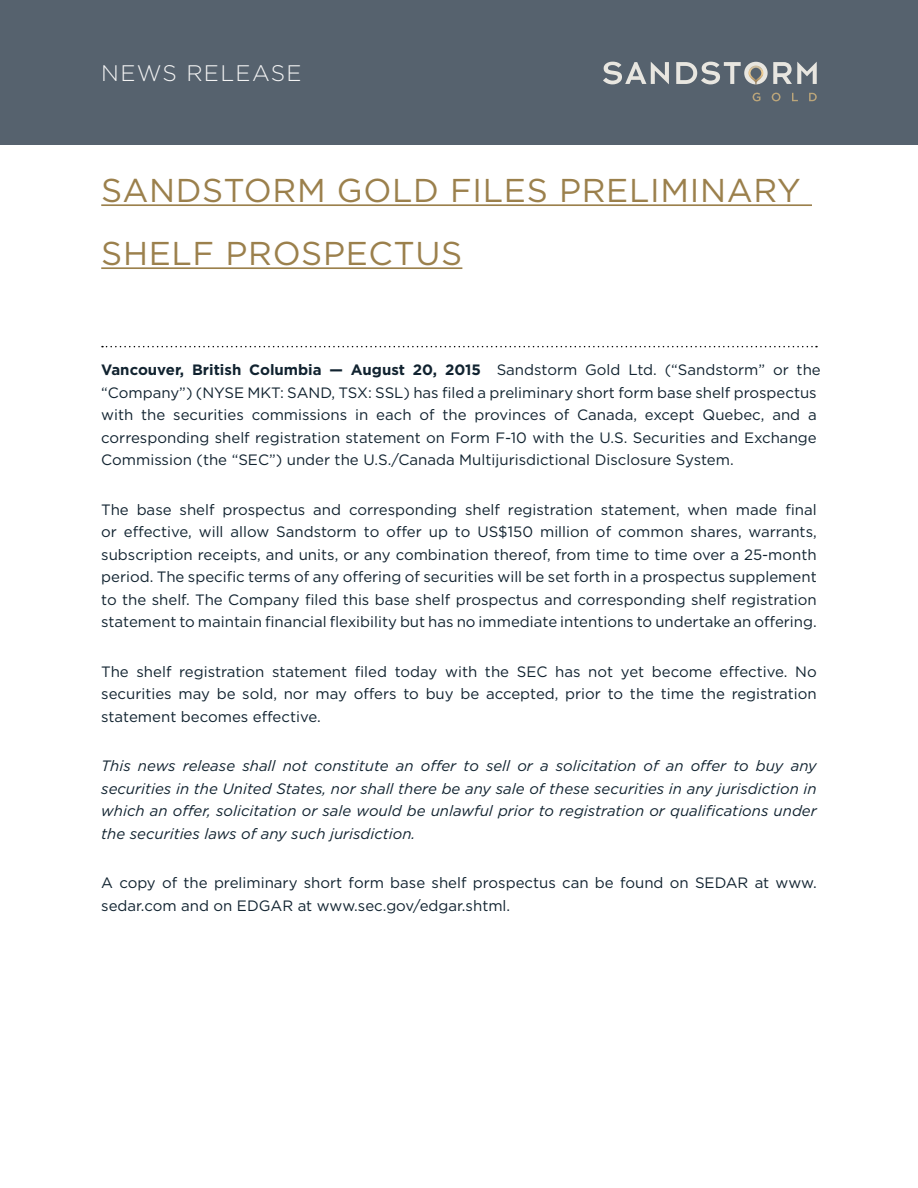
<style>
.page{position:relative;width:918px;height:1188px;background:#fff}
.page>*{position:absolute;margin:0;border:0;box-sizing:border-box;transform-origin:0 0}
.t1{font:33px/63px "Gotham";letter-spacing:.02em;color:#9b804c}
.t2{font:300 22.5px "Gotham";letter-spacing:.06em;color:#f4f4f4}
.Body{font:15px/22.5px "Gotham";color:#112330}
.Body-2{font:italic 15px/22.5px "Gotham";color:#112330;text-align:justify}
.s1{font-weight:700}
</style>
<div class="page">
<div style="left:0;top:0;width:918px;height:144px;background:#56626e"></div>
<svg style="left:676px;top:62px;width:141px;height:22px"></svg>
<svg style="left:603px;top:62px;width:66px;height:22px"></svg>
<svg style="left:753px;top:93px;width:7px;height:8px"></svg>
<svg style="left:772px;top:93px;width:9px;height:8px"></svg>
<svg style="left:792px;top:93px;width:6px;height:8px"></svg>
<svg style="left:809px;top:93px;width:8px;height:8px"></svg>
<hr style="left:101px;top:204px;width:711px;height:2px;background:#9b804c">
<svg style="left:102px;top:346px;width:715px;height:1px"></svg>
<hr style="left:101px;top:267px;width:361px;height:2px;background:#9b804c">
<h2 class="t2" style="left:101px;top:59px;width:202px">NEWS RELEASE</h2>
<p class="t1" style="left:101px;top:158px;width:701px">SANDSTORM GOLD FILES PRELIMINARY<br>SHELF PROSPECTUS</p>
<p class="Body" style="left:101px;top:358px;width:721px"><span class="s1">Vancouver, British Columbia — August 20, 2015</span> Sandstorm Gold Ltd. (“Sandstorm” or the “Company”) (NYSE MKT: SAND, TSX: SSL) has filed a preliminary short form base shelf prospectus with the securities commissions in each of the provinces of Canada, except Quebec, and a corresponding shelf registration statement on Form F-10 with the U.S. Securities and Exchange Commission (the “SEC”) under the U.S./Canada Multijurisdictional Disclosure System.</p>
<p class="Body" style="left:101px;top:498px;width:717px;text-align:justify">The base shelf prospectus and corresponding shelf registration statement, when made final or effective, will allow Sandstorm to offer up to US$150 million of common shares, warrants, subscription receipts, and units, or any combination thereof, from time to time over a 25-month period. The specific terms of any offering of securities will be set forth in a prospectus supplement to the shelf. The Company filed this base shelf prospectus and corresponding shelf registration statement to maintain financial flexibility but has no immediate intentions to undertake an offering.</p>
<p class="Body" style="left:101px;top:660px;width:717px;text-align:justify">The shelf registration statement filed today with the SEC has not yet become effective. No securities may be sold, nor may offers to buy be accepted, prior to the time the registration statement becomes effective.</p>
<p class="Body-2" style="left:101px;top:754px;width:717px">This news release shall not constitute an offer to sell or a solicitation of an offer to buy any securities in the United States, nor shall there be any sale of these securities in any jurisdiction in which an offer, solicitation or sale would be unlawful prior to registration or qualifications under the securities laws of any such jurisdiction.</p>
<p class="Body" style="left:101px;top:871px;width:717px">A copy of the preliminary short form base shelf prospectus can be found on SEDAR at www. sedar.com and on EDGAR at www.sec.gov/edgar.shtml.</p>
</div>
